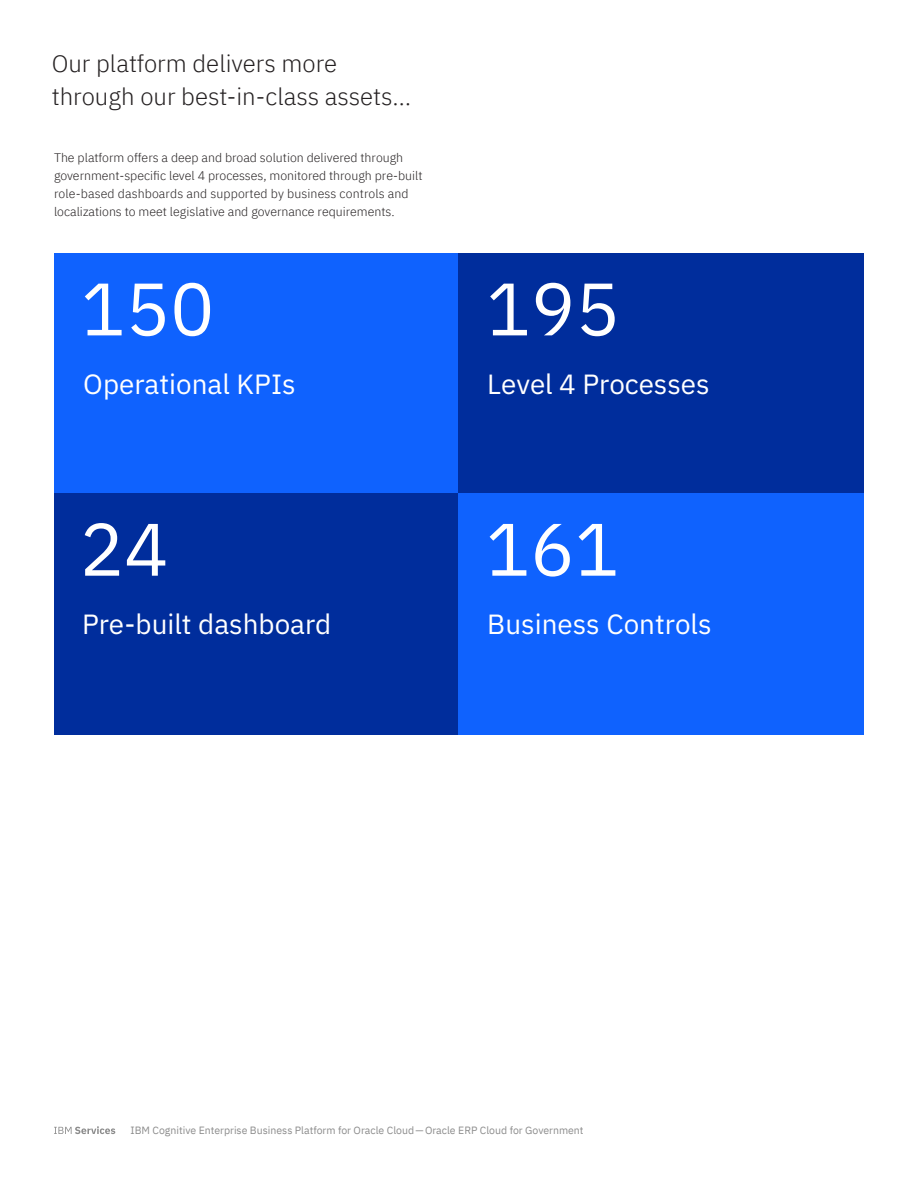
<style>
.page{position:relative;width:918px;height:1188px;background:#fff}
.page>*{position:absolute;margin:0;border:0;box-sizing:border-box;transform-origin:0 0}
.t1{font:74.1px "IBM Plex Sans";color:#fff}
.t2{font:27.75px "IBM Plex Sans";color:#fff}
.Section_Header{font:300 24px/33px "IBM Plex Sans";color:#231f20}
.Body_Copy{font:300 12.3px/18px "IBM Plex Sans";color:#231f20}
.t3{font:10.5px "IBM Plex Sans";color:#8c8c8c}
</style>
<div class="page">
<svg style="left:54px;top:1126px;width:61px;height:8px"></svg>
<div style="left:54px;top:253px;width:405px;height:242px;background:#0f62fe"></div>
<div style="left:459px;top:253px;width:405px;height:242px;background:#002d9c"></div>
<div style="left:54px;top:493px;width:405px;height:242px;background:#002d9c"></div>
<div style="left:459px;top:493px;width:405px;height:242px;background:#0f62fe"></div>
<p class="Section_Header" style="left:52px;top:45px;width:361px">Our platform delivers more through our best-in-class assets…</p>
<p class="Body_Copy" style="left:54px;top:148px;width:370px">The platform offers a deep and broad solution delivered through government-specific level 4 processes, monitored through pre-built role-based dashboards and supported by business controls and localizations to meet legislative and governance requirements.</p>
<p class="t1" style="left:81px;top:252px;width:135px">150</p>
<p class="t2" style="left:83px;top:363px;width:214px">Operational KPIs</p>
<p class="t1" style="left:80px;top:493px;width:90px">24</p>
<p class="t2" style="left:82px;top:603px;width:250px">Pre-built dashboard</p>
<p class="t1" style="left:486px;top:252px;width:135px">195</p>
<p class="t2" style="left:487px;top:363px;width:224px">Level 4 Processes</p>
<p class="t1" style="left:486px;top:493px;width:135px">161</p>
<p class="t2" style="left:487px;top:603px;width:226px">Business Controls</p>
<p class="t3" style="left:130px;top:1122px;width:455px">IBM Cognitive Enterprise Business Platform for Oracle Cloud—Oracle ERP Cloud for Government</p>
</div>
